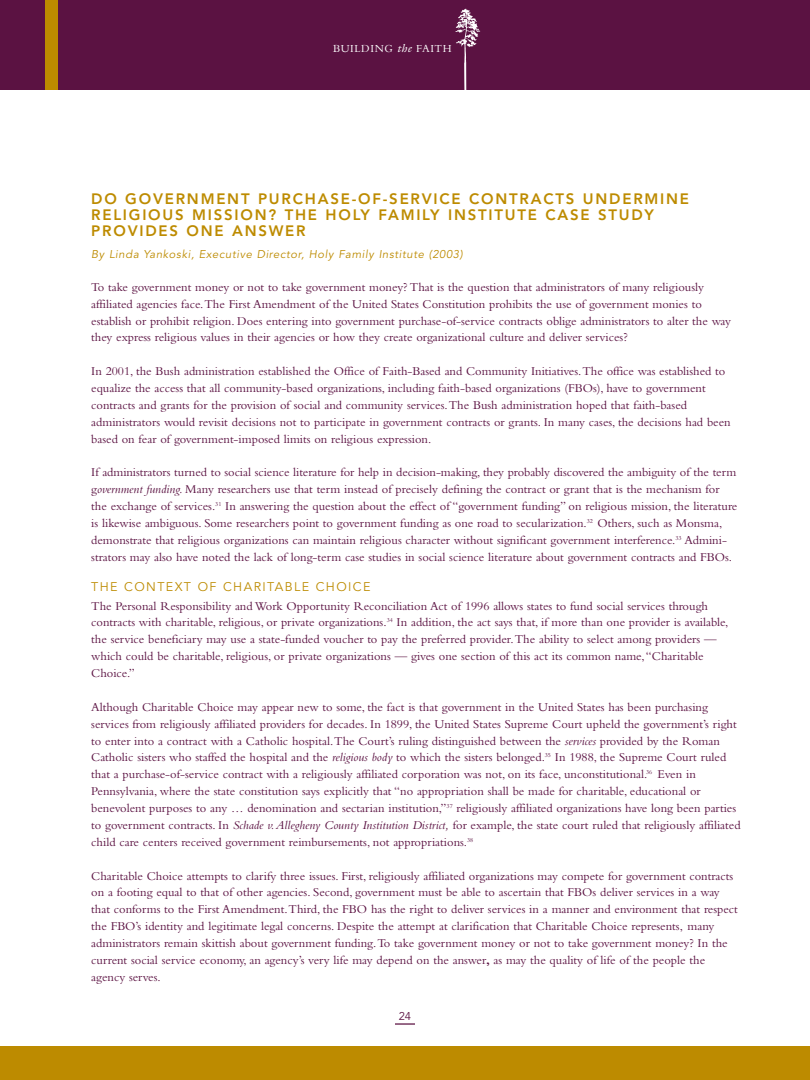
<style>
.page{position:relative;width:810px;height:1080px;background:#fff}
.page>*{position:absolute;margin:0;border:0;box-sizing:border-box;transform-origin:0 0}
.t1{font:800 15px/16.2px "Avenir";letter-spacing:.12em;color:#bd8b00}
.t2{font:12.5px/16.9px "Bembo";color:#5b1242}
.t3{font:12.5px "Avenir";letter-spacing:.11em;color:#bd8b00}
.t4{font:italic 11.25px "Avenir";letter-spacing:.055em;color:#bd8b00}
.t5{font:11.25px "Bembo";letter-spacing:.05em;color:#fff}
.t6{font:11.25px "Avenir";color:#5b1242}
.s1{font-family:"Galliard";font-style:italic}
.s2{font-style:italic}
.s3{font-weight:700}
</style>
<div class="page">
<div style="left:0;top:0;width:810px;height:90px;background:#5b1242"></div>
<svg style="left:455px;top:9px;width:25px;height:81px"></svg>
<div style="left:45px;top:0;width:13px;height:90px;background:#bd8b00"></div>
<div style="left:0;top:1046px;width:810px;height:34px;background:#bd8b00"></div>
<hr style="left:395px;top:1023px;width:20px;height:2px;background:#5b1242">
<p class="t5" style="left:333px;top:45px;width:120px">BUILDING <span class="s1">the</span> FAITH</p>
<p class="t1" style="left:91px;top:192px;width:599px">DO GOVERNMENT PURCHASE-OF-SERVICE CONTRACTS UNDERMINE<br>RELIGIOUS MISSION? THE HOLY FAMILY INSTITUTE CASE STUDY<br>PROVIDES ONE ANSWER</p>
<p class="t4" style="left:91px;top:250px;width:373px">By Linda Yankoski, Executive Director, Holy Family Institute (2003)</p>
<p class="t2" style="left:91px;top:280px;width:641px">To take government money or not to take government money? That is the question that administrators of many religiously affiliated agencies face.The First Amendment of the United States Constitution prohibits the use of government monies to establish or prohibit religion. Does entering into government purchase-of-service contracts oblige administrators to alter the way they express religious values in their agencies or how they create organizational culture and deliver services?</p>
<p class="t2" style="left:91px;top:364px;width:641px">In 2001, the Bush administration established the Office of Faith-Based and Community Initiatives.The office was established to equalize the access that all community-based organizations, including faith-based organizations (FBOs), have to government contracts and grants for the provision of social and community services.The Bush administration hoped that faith-based administrators would revisit decisions not to participate in government contracts or grants. In many cases, the decisions had been based on fear of government-imposed limits on religious expression.</p>
<p class="t2" style="left:91px;top:465px;width:648px">If administrators turned to social science literature for help in decision-making, they probably discovered the ambiguity of the term g<span class="s2">overnment funding.</span> Many researchers use that term instead of precisely defining the contract or grant that is the mechanism for the exchange of services.<sup>31</sup> In answering the question about the effect of “government funding” on religious mission, the literature is likewise ambiguous. Some researchers point to government funding as one road to secularization.<sup>32</sup> Others, such as Monsma, demonstrate that religious organizations can maintain religious character without significant government interference.<sup>33</sup> Admini&shy;strators may also have noted the lack of long-term case studies in social science literature about government contracts and FBOs.</p>
<p class="t3" style="left:91px;top:581px;width:281px">THE CONTEXT OF CHARITABLE CHOICE</p>
<p class="t2" style="left:91px;top:598px;width:639px">The Personal Responsibility and Work Opportunity Reconciliation Act of 1996 allows states to fund social services through contracts with charitable, religious, or private organizations.<sup>34</sup> In addition, the act says that, if more than one provider is available, the service beneficiary may use a state-funded voucher to pay the preferred provider.The ability to select among providers — which could be charitable, religious, or private organizations — gives one section of this act its common name,“Charitable Choice.”</p>
<p class="t2" style="left:91px;top:700px;width:651px">Although Charitable Choice may appear new to some, the fact is that government in the United States has been purchasing services from religiously affiliated providers for decades. In 1899, the United States Supreme Court upheld the government’s right to enter into a contract with a Catholic hospital.The Court’s ruling distinguished between the <span class="s2">services</span> provided by the Roman Catholic sisters who staffed the hospital and the <span class="s2">religious body</span> to which the sisters belonged.<sup>35</sup> In 1988, the Supreme Court ruled that a purchase-of-service contract with a religiously affiliated corporation was not, on its face, unconstitutional.<sup>36</sup> Even in Pennsylvania, where the state constitution says explicitly that “no appropriation shall be made for charitable, educational or benevolent purposes to any … denomination and sectarian institution,”<sup>37</sup> religiously affiliated organizations have long been parties to government contracts. In <span class="s2">Schade v.Allegheny County Institution District,</span> for example, the state court ruled that religiously affiliated child care centers received government reimbursements, not appropriations.<sup>38</sup></p>
<p class="t2" style="left:91px;top:868px;width:648px">Charitable Choice attempts to clarify three issues. First, religiously affiliated organizations may compete for government contracts on a footing equal to that of other agencies. Second, government must be able to ascertain that FBOs deliver services in a way that conforms to the First Amendment.Third, the FBO has the right to deliver services in a manner and environment that respect the FBO’s identity and legitimate legal concerns. Despite the attempt at clarification that Charitable Choice represents, many administrators remain skittish about government funding.To take government money or not to take government money? In the current social service economy, an agency’s very life may depend on the answer<span class="s3">,</span> as may the quality of life of the people the agency serves.</p>
<p class="t6" style="left:399px;top:1011px;width:14px">24</p>
</div>
